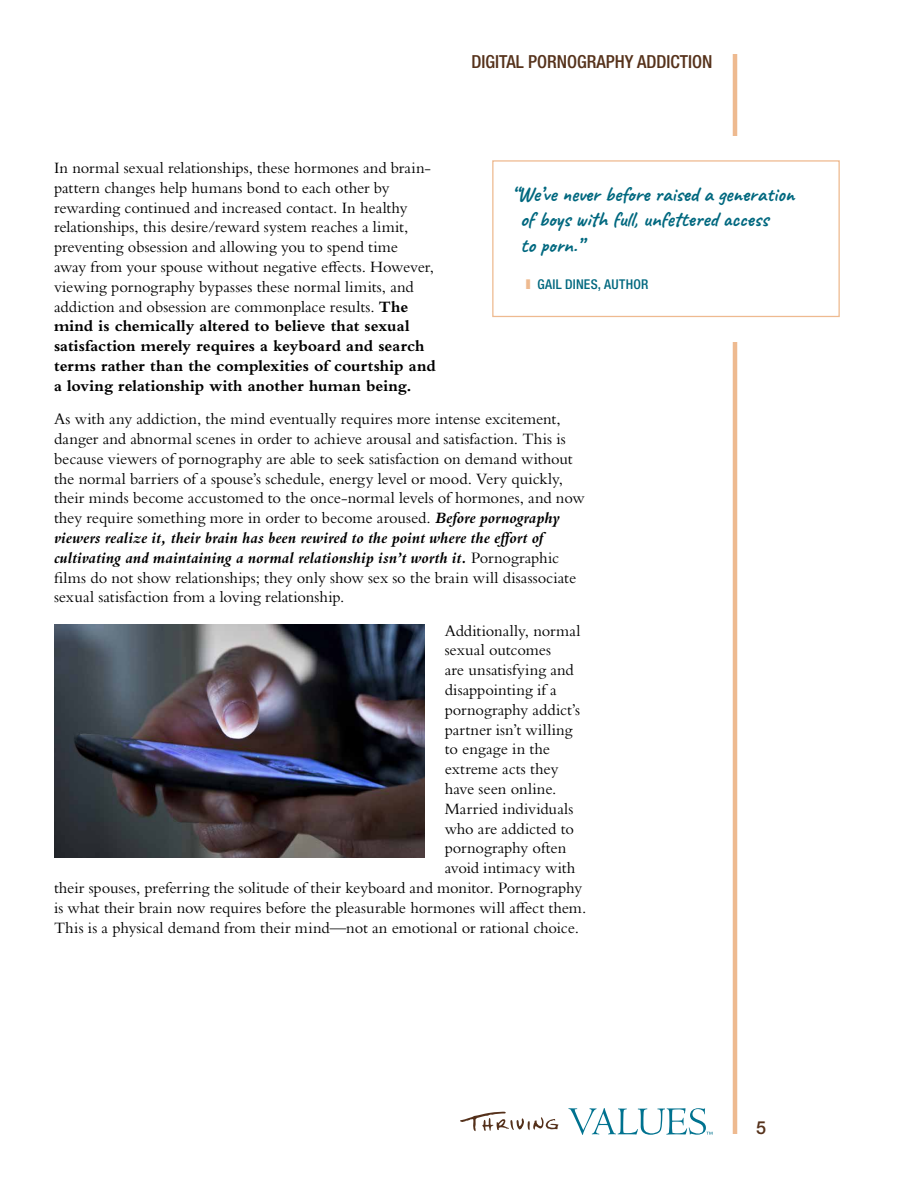
<style>
.page{position:relative;width:918px;height:1188px;background:#fff}
.page>*{position:absolute;margin:0;border:0;box-sizing:border-box;transform-origin:0 0}
.t1{font:700 21px/25.2px "Caveat";color:#00687f}
.t2{font:500 condensed 18px "Helvetica Neue LT Std";color:#56321b}
.t3{font:500 18px "Helvetica Neue LT Std";color:#56321b}
.t4{font:16.5px/19.8px "Bembo Std";letter-spacing:-.005em;color:#000}
.t5{font:16.5px "Bembo Std";letter-spacing:.015em;color:#000}
.t6{font:500 condensed 13.5px "Helvetica Neue LT Std";letter-spacing:.015em;color:#00687f}
.s1{font-weight:700}
.s2{font-weight:700;font-style:italic}
.s3{color:#eeba90}
</style>
<div class="page">
<hr style="left:733px;top:54px;width:4px;height:1080px;background:#eeba90">
<svg style="left:460px;top:1112px;width:99px;height:19px"></svg>
<svg style="left:568px;top:1108px;width:144px;height:27px"></svg>
<div style="left:468px;top:136px;width:396px;height:205px;background:#fff"></div>
<div style="left:492px;top:160px;width:348px;height:157px;border:1px solid #eeba90"></div>
<img style="left:54px;top:624px;width:370px;height:234px">
<p class="t2" style="left:471px;top:51px;width:243px">DIGITAL PORNOGRAPHY ADDICTION</p>
<p class="t4" style="left:54px;top:158px;width:383px">In normal sexual relationships, these hormones and brain&shy;pattern changes help humans bond to each other by rewarding continued and increased contact. In healthy relationships, this desire/reward system reaches a limit, preventing obsession and allowing you to spend time<br>away from your spouse without negative effects. However, viewing pornography bypasses these normal limits, and addiction and obsession are commonplace results. <span class="s1">The mind is chemically altered to believe that sexual satisfaction merely requires a keyboard and search terms rather than the complexities of courtship and a loving relationship with another human being.</span></p>
<p class="t4" style="left:54px;top:409px;width:532px">As with any addiction, the mind eventually requires more intense excitement, danger and abnormal scenes in order to achieve arousal and satisfaction. This is because viewers of pornography are able to seek satisfaction on demand without the normal barriers of a spouse’s schedule, energy level or mood. Very quickly, their minds become accustomed to the once-normal levels of hormones, and now they require something more in order to become aroused. <span class="s2">Before pornography viewers realize it, their brain has been rewired to the point where the effort of cultivating and maintaining a normal relationship isn’t worth it.</span> Pornographic films do not show relationships; they only show sex so the brain will disassociate sexual satisfaction from a loving relationship.</p>
<p class="t4" style="left:445px;top:620px;width:137px">Additionally, normal</p>
<p class="t4" style="left:445px;top:640px;width:108px">sexual outcomes</p>
<p class="t5" style="left:445px;top:660px;width:131px">are unsatisfying and</p>
<p class="t4" style="left:445px;top:680px;width:114px">disappointing if a</p>
<p class="t4" style="left:445px;top:700px;width:137px">pornography addict’s</p>
<p class="t5" style="left:445px;top:720px;width:129px">partner isn’t willing</p>
<p class="t4" style="left:445px;top:739px;width:107px">to engage in the</p>
<p class="t4" style="left:445px;top:759px;width:115px">extreme acts they</p>
<p class="t4" style="left:445px;top:779px;width:113px">have seen online.</p>
<p class="t4" style="left:445px;top:799px;width:130px">Married individuals</p>
<p class="t4" style="left:445px;top:818px;width:131px">who are addicted to</p>
<p class="t4" style="left:445px;top:838px;width:123px">pornography often</p>
<p class="t4" style="left:445px;top:858px;width:132px">avoid intimacy with</p>
<p class="t4" style="left:54px;top:878px;width:530px">their spouses, preferring the solitude of their keyboard and monitor. Pornography</p>
<p class="t4" style="left:54px;top:898px;width:534px">is what their brain now requires before the pleasurable hormones will affect them.</p>
<p class="t4" style="left:54px;top:917px;width:526px">This is a physical demand from their mind—not an emotional or rational choice.</p>
<p class="t1" style="left:520px;top:182px;width:276px;text-indent:-8px">“We’ve never before raised a generation of boys with full, unfettered access<br>to porn.”</p>
<p class="t6" style="left:525px;top:276px;width:125px"><span class="s3">ı</span> GAIL DINES, AUTHOR</p>
<p class="t3" style="left:756px;top:1117px;width:12px">5</p>
</div>
